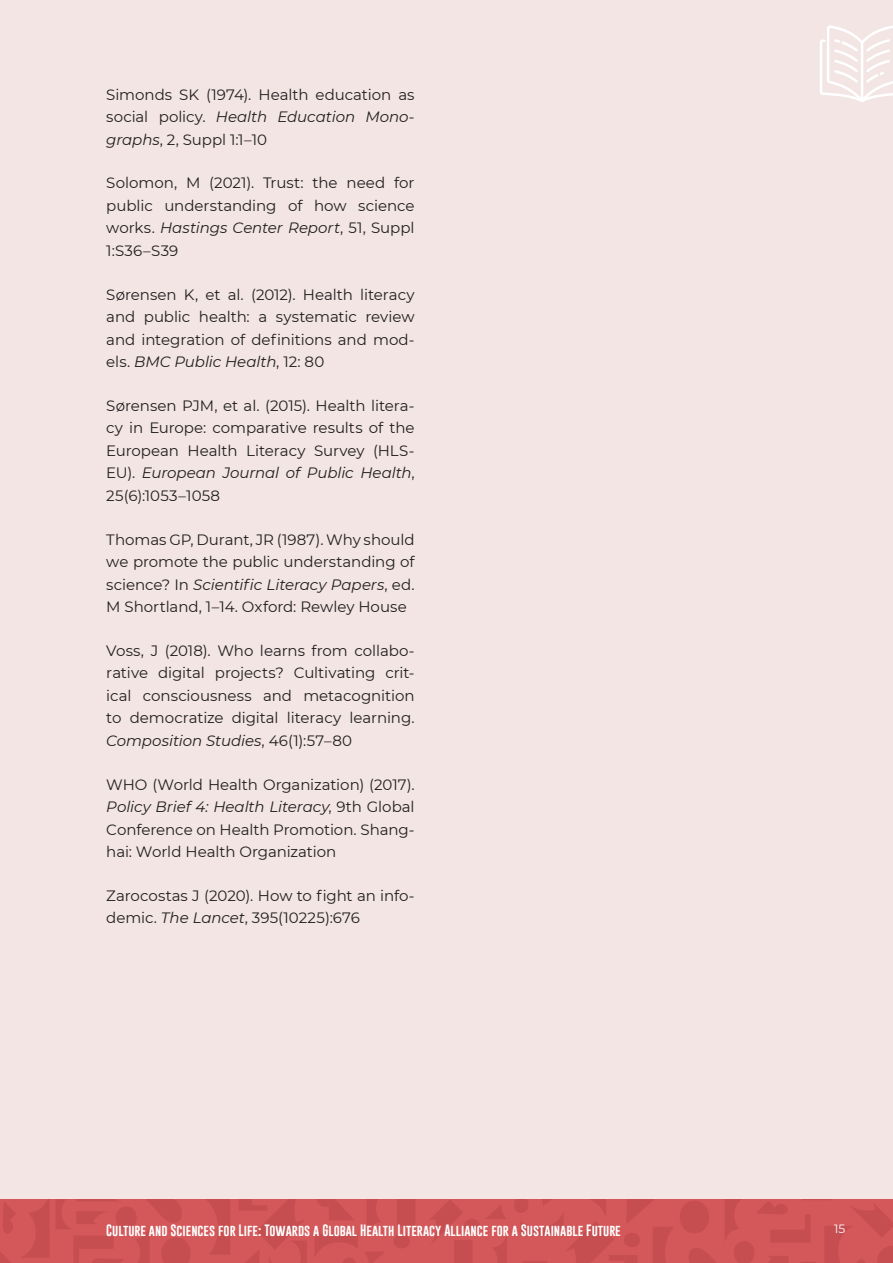
<style>
.page{position:relative;width:893px;height:1263px;background:#f2e5e4}
.page>*{position:absolute;margin:0;border:0;box-sizing:border-box;transform-origin:0 0}
.t1{font:15px/22.5px "Montserrat";letter-spacing:-.005em;color:#221f1f;text-align:justify}
.t2{font:12px "Gobold";color:#fff}
.t3{font:12px "Montserrat";color:#fff}
.s1{font-style:italic}
</style>
<div class="page">
<svg style="left:820px;top:25px;width:73px;height:77px"></svg>
<div style="left:0;top:1199px;width:893px;height:64px;background:#d45759"></div>
<svg style="left:514px;top:1199px;width:379px;height:64px"></svg>
<svg style="left:430px;top:1200px;width:77px;height:63px"></svg>
<svg style="left:0;top:1199px;width:415px;height:64px"></svg>
<p class="t1" style="left:106px;top:83px;width:310px">Simonds SK (1974). Health education as social policy. <span class="s1">Health Education Mono&shy;graphs</span>, 2, Suppl 1:1–10</p>
<p class="t1" style="left:106px;top:172px;width:310px">Solomon, M (2021). Trust: the need for public understanding of how science works. <span class="s1">Hastings Center Report</span>, 51, Suppl 1:S36–S39</p>
<p class="t1" style="left:106px;top:283px;width:310px">Sørensen K, et al. (2012). Health literacy and public health: a systematic review and integration of definitions and mod&shy;els. <span class="s1">BMC Public Health</span>, 12: 80</p>
<p class="t1" style="left:106px;top:395px;width:310px">Sørensen PJM, et al. (2015). Health litera&shy;cy in Europe: comparative results of the European Health Literacy Survey (HLS-EU). <span class="s1">European Journal of Public Health</span>, 25(6):1053–1058</p>
<p class="t1" style="left:106px;top:528px;width:310px">Thomas GP, Durant, JR (1987). Why should we promote the public understanding of science? In <span class="s1">Scientific Literacy Papers</span>, ed.<br>M Shortland, 1–14. Oxford: Rewley House</p>
<p class="t1" style="left:106px;top:640px;width:310px">Voss, J (2018). Who learns from collabo&shy;rative digital projects? Cultivating crit&shy;ical consciousness and metacognition to democratize digital literacy learning.<br><span class="s1">Composition Studies</span>, 46(1):57–80</p>
<p class="t1" style="left:106px;top:773px;width:310px">WHO (World Health Organization) (2017).<br><span class="s1">Policy Brief 4: Health Literacy</span>, 9th Global Conference on Health Promotion. Shang&shy;hai: World Health Organization</p>
<p class="t1" style="left:106px;top:884px;width:310px">Zarocostas J (2020). How to fight an info&shy;demic. <span class="s1">The Lancet</span>, 395(10225):676</p>
<p class="t2" style="left:106px;top:1225px;width:516px">Culture and Sciences for Life: Towards a Global Health Literacy Alliance for a Sustainable Future</p>
<p class="t3" style="left:834px;top:1223px;width:13px">15</p>
</div>
